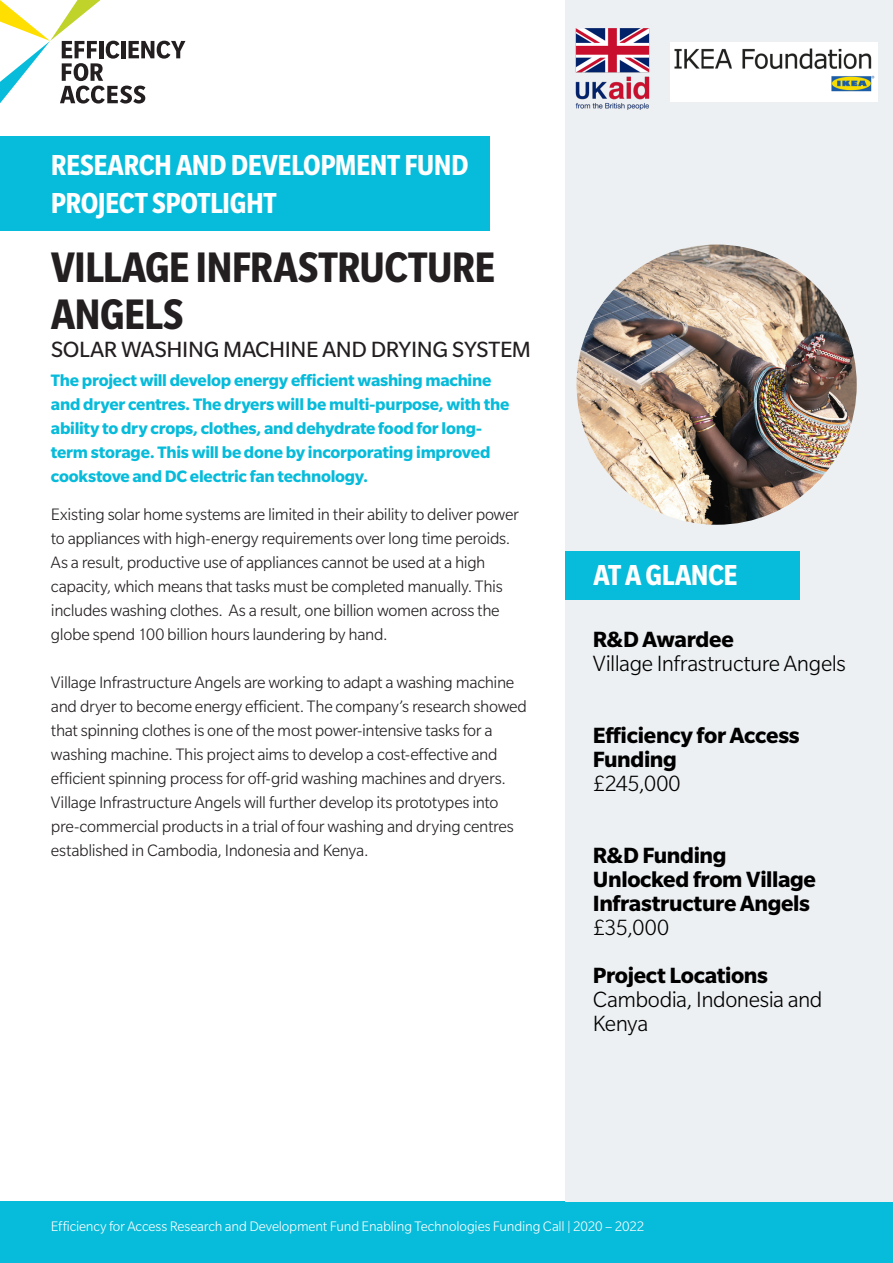
<style>
.page{position:relative;width:893px;height:1263px;background:#fff}
.page>*{position:absolute;margin:0;border:0;box-sizing:border-box;transform-origin:0 0}
.COVER_-_Title{font:700 condensed 46.5px/46.5px "Slate Std";letter-spacing:-.02em;color:#231f20}
.Top_Intro_Header{font:700 condensed 31.5px/37.8px "Slate Std";letter-spacing:-.015em;color:#fff}
.Top_Intro_Header-2{font:700 24px/24px "Slate Std";letter-spacing:-.015em;color:#000}
.Top_Intro_Header-3{font:300 24px/24px "Slate Std";letter-spacing:-.02em;color:#000}
.Body_-_regular{font:24px "Slate Std";letter-spacing:-.015em;color:#231f20}
.PHOTO_CREDIT{font:300 18px/24px "Slate Std";letter-spacing:-.02em;color:#231f20}
.PHOTO_CREDIT-2{font:700 18px/24px "Slate Std";letter-spacing:-.015em;color:#07bbda}
.PHOTO_CREDIT-3{font:300 15px "Slate Std";letter-spacing:-.01em;color:#fff}
</style>
<div class="page">
<div style="left:0;top:137px;width:490px;height:94px;background:#07bbda"></div>
<svg style="left:0;top:0;width:185px;height:104px"></svg>
<div style="left:0;top:1202px;width:893px;height:61px;background:#07bbda"></div>
<div style="left:565px;top:0;width:328px;height:1202px;background:#edf0f2"></div>
<img style="left:576px;top:245px;width:281px;height:280px;border-radius:140px">
<div style="left:565px;top:552px;width:235px;height:48px;background:#07bbda"></div>
<img style="left:670px;top:43px;width:208px;height:58px">
<img style="left:575px;top:28px;width:75px;height:82px">
<p class="Top_Intro_Header" style="left:51px;top:145px;width:419px">RESEARCH AND DEVELOPMENT FUND<br>PROJECT SPOTLIGHT</p>
<p class="COVER_-_Title" style="left:51px;top:244px;width:445px">VILLAGE INFRASTRUCTURE<br>ANGELS</p>
<p class="Body_-_regular" style="left:51px;top:337px;width:482px">SOLAR WASHING MACHINE AND DRYING SYSTEM</p>
<p class="PHOTO_CREDIT-2" style="left:51px;top:368px;width:460px">The project will develop energy efficient washing machine and dryer centres. The dryers will be multi-purpose, with the ability to dry crops, clothes, and dehydrate food for long&shy;term storage. This will be done by incorporating improved cookstove and DC electric fan technology.</p>
<p class="PHOTO_CREDIT" style="left:51px;top:502px;width:470px">Existing solar home systems are limited in their ability to deliver power to appliances with high-energy requirements over long time peroids.<br>As a result, productive use of appliances cannot be used at a high capacity, which means that tasks must be completed manually. This includes washing clothes. As a result, one billion women across the globe spend 100 billion hours laundering by hand.</p>
<p class="PHOTO_CREDIT" style="left:51px;top:670px;width:477px">Village Infrastructure Angels are working to adapt a washing machine and dryer to become energy efficient. The company’s research showed that spinning clothes is one of the most power-intensive tasks for a washing machine. This project aims to develop a cost-effective and efficient spinning process for off-grid washing machines and dryers.<br>Village Infrastructure Angels will further develop its prototypes into pre-commercial products in a trial of four washing and drying centres established in Cambodia, Indonesia and Kenya.</p>
<p class="Top_Intro_Header" style="left:593px;top:556px;width:146px">AT A GLANCE</p>
<p class="Top_Intro_Header-2" style="left:593px;top:627px;width:142px">R&amp;D Awardee</p>
<p class="Top_Intro_Header-3" style="left:593px;top:651px;width:254px">Village Infrastructure Angels</p>
<p class="Top_Intro_Header-2" style="left:593px;top:723px;width:208px">Efficiency for Access<br>Funding</p>
<p class="Top_Intro_Header-3" style="left:593px;top:771px;width:89px">£245,000</p>
<p class="Top_Intro_Header-2" style="left:593px;top:843px;width:225px">R&amp;D Funding<br>Unlocked from Village<br>Infrastructure Angels</p>
<p class="Top_Intro_Header-3" style="left:593px;top:915px;width:78px">£35,000</p>
<p class="Top_Intro_Header-2" style="left:593px;top:963px;width:177px">Project Locations</p>
<p class="Top_Intro_Header-3" style="left:593px;top:987px;width:231px">Cambodia, Indonesia and<br>Kenya</p>
<p class="PHOTO_CREDIT-3" style="left:51px;top:1219px;width:595px">Efficiency for Access Research and Development Fund Enabling Technologies Funding Call | 2020 – 2022</p>
</div>
